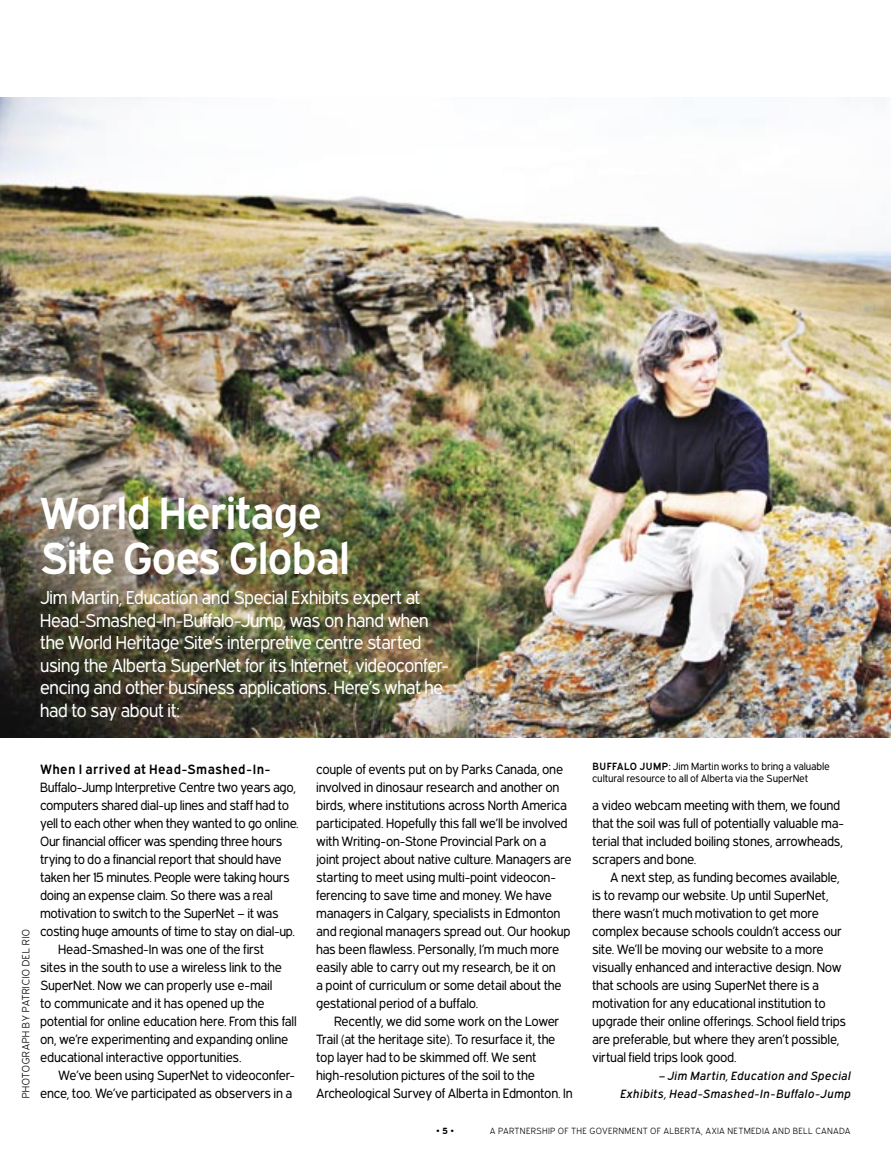
<style>
.page{position:relative;width:891px;height:1161px;background:#fff}
.page>*{position:absolute;margin:0;border:0;box-sizing:border-box;transform-origin:0 0}
.header_main{font:600 45px/45px "Expressway";letter-spacing:-.03em;color:#fff}
.copy_no_indent{font:18.75px/22.5px "Expressway";letter-spacing:.02em;color:#fff}
.copy_indent{font:13.5px/18px "Expressway";letter-spacing:.03em;color:#000}
.copy_no_indent-2{font:13.5px/18px "Expressway";letter-spacing:.02em;color:#000}
.copy_indent-2{font:italic 12px/18px "Expressway";letter-spacing:.03em;color:#000;text-align:right}
.t1{font:10.5px/11.2px "Expressway";letter-spacing:.045em;color:#000}
.photo_credit{font:300 10.5px "Expressway";letter-spacing:.09em;color:#000}
.t2{font:300 9px "Expressway";letter-spacing:.095em;color:#000}
.s1{font-weight:600}
.s2{font-weight:700}
</style>
<div class="page">
<img style="left:0;top:98px;width:891px;height:640px">
<p class="header_main" style="left:40px;top:491px;width:312px">World Heritage<br>Site Goes Global</p>
<p class="copy_no_indent" style="left:40px;top:587px;width:410px">Jim Martin, Education and Special Exhibits expert at Head-Smashed-In-Buffalo-Jump, was on hand when the World Heritage Site’s interpretive centre started using the Alberta SuperNet for its Internet, videoconfer&shy;encing and other business applications. Here’s what he had to say about it:</p>
<p class="photo_credit" style="left:20px;top:1098px;width:170px;rotate:-90deg">PHOTOGRAPH BY PATRICIO DEL RIO</p>
<p class="copy_no_indent-2" style="left:40px;top:760px;width:259px"><span class="s1">When I arrived at Head-Smashed-In-</span>Buffalo-Jump Interpretive Centre two years ago, computers shared dial-up lines and staff had to yell to each other when they wanted to go online.<br>Our financial officer was spending three hours trying to do a financial report that should have taken her 15 minutes. People were taking hours doing an expense claim. So there was a real motivation to switch to the SuperNet – it was costing huge amounts of time to stay on dial-up.</p>
<p class="copy_indent" style="left:40px;top:940px;width:257px;text-indent:18px">Head-Smashed-In was one of the first<br>sites in the south to use a wireless link to the SuperNet. Now we can properly use e-mail<br>to communicate and it has opened up the potential for online education here. From this fall on, we’re experimenting and expanding online educational interactive opportunities.</p>
<p class="copy_indent" style="left:40px;top:1066px;width:256px;text-align:right">We’ve been using SuperNet to videoconfer&shy;ence, too. We’ve participated as observers in a</p>
<p class="copy_indent" style="left:316px;top:760px;width:256px">couple of events put on by Parks Canada, one involved in dinosaur research and another on birds, where institutions across North America participated. Hopefully this fall we’ll be involved with Writing-on-Stone Provincial Park on a joint project about native culture. Managers are starting to meet using multi-point videocon&shy;ferencing to save time and money. We have managers in Calgary, specialists in Edmonton and regional managers spread out. Our hookup has been flawless. Personally, I’m much more easily able to carry out my research, be it on<br>a point of curriculum or some detail about the gestational period of a buffalo.</p>
<p class="copy_indent" style="left:316px;top:1012px;width:258px;text-indent:18px">Recently, we did some work on the Lower Trail (at the heritage site). To resurface it, the top layer had to be skimmed off. We sent high-resolution pictures of the soil to the Archeological Survey of Alberta in Edmonton. In</p>
<p class="t1" style="left:592px;top:761px;width:239px"><span class="s1">BUFFALO JUMP:</span> Jim Martin works to bring a valuable cultural resource to all of Alberta via the SuperNet</p>
<p class="copy_indent" style="left:592px;top:796px;width:253px">a video webcam meeting with them, we found that the soil was full of potentially valuable ma&shy;terial that included boiling stones, arrowheads, scrapers and bone.</p>
<p class="copy_indent" style="left:592px;top:868px;width:255px;text-indent:18px">A next step, as funding becomes available, is to revamp our website. Up until SuperNet, there wasn’t much motivation to get more complex because schools couldn’t access our site. We’ll be moving our website to a more visually enhanced and interactive design. Now that schools are using SuperNet there is a motivation for any educational institution to upgrade their online offerings. School field trips are preferable, but where they aren’t possible, virtual field trips look good.</p>
<p class="copy_indent-2" style="left:620px;top:1067px;width:232px">– Jim Martin, Education and Special<br>Exhibits, Head-Smashed-In-Buffalo-Jump</p>
<p class="t2" style="left:436px;top:1126px;width:19px">• <span class="s2">5</span> •</p>
<p class="t2" style="left:490px;top:1126px;width:362px">A PARTNERSHIP OF THE GOVERNMENT OF ALBERTA, AXIA NETMEDIA AND BELL CANADA</p>
</div>
